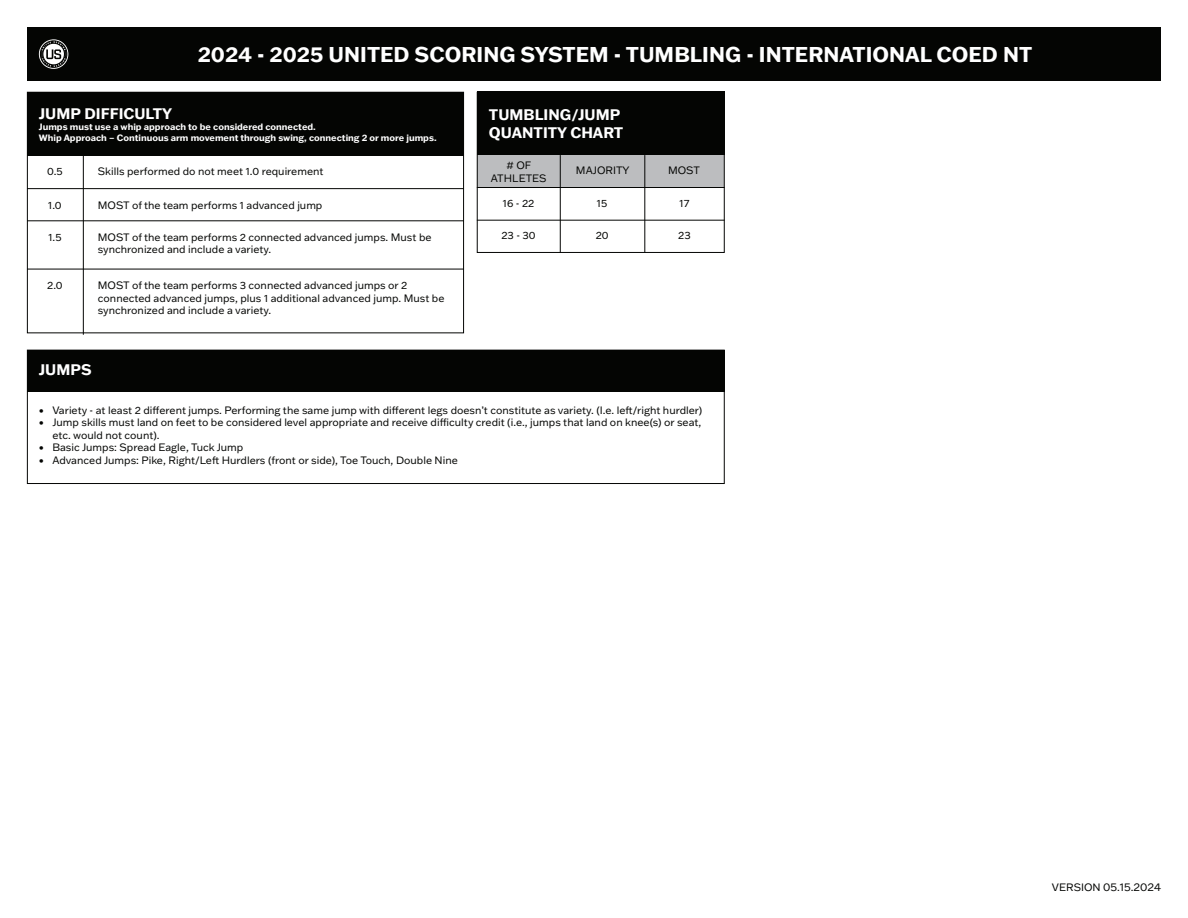
<style>
.page{position:relative;width:1188px;height:918px;background:#fff}
.page>*{position:absolute;margin:0;border:0;box-sizing:border-box;transform-origin:0 0}
.t1{font:700 21px "Franklin Gothic ATF";color:#fff}
.t2{font:700 15px/18px "Franklin Gothic ATF";color:#fff}
.t3{font:10.5px/12.6px "Franklin Gothic ATF";color:#040503}
.t4{font:700 9px/10.8px "Franklin Gothic ATF";color:#fff}
</style>
<div class="page">
<div style="left:27px;top:27px;width:1134px;height:54px;background:#040503"></div>
<svg style="left:38px;top:39px;width:31px;height:30px"></svg>
<div style="left:477px;top:155px;width:247px;height:33px;background:#bcbdbf"></div>
<div style="left:27px;top:350px;width:698px;height:42px;background:#040503"></div>
<div style="left:27px;top:350px;width:698px;height:134px;border:1px solid #040503"></div>
<div style="left:27px;top:92px;width:437px;height:63px;background:#040503"></div>
<div style="left:27px;top:92px;width:437px;height:241px;border:1px solid #040503"></div>
<hr style="left:27px;top:188px;width:437px;height:1px;background:#040503">
<hr style="left:27px;top:220px;width:437px;height:1px;background:#040503">
<hr style="left:27px;top:269px;width:437px;height:1px;background:#040503">
<hr style="left:83px;top:155px;width:1px;height:180px;background:#040503">
<div style="left:477px;top:92px;width:248px;height:63px;background:#040503"></div>
<hr style="left:477px;top:187px;width:248px;height:1px;background:#040503">
<hr style="left:477px;top:220px;width:248px;height:1px;background:#040503">
<hr style="left:560px;top:155px;width:1px;height:98px;background:#040503">
<hr style="left:644px;top:155px;width:1px;height:98px;background:#040503">
<div style="left:477px;top:92px;width:248px;height:161px;border:1px solid #040503"></div>
<h1 class="t1" style="left:198px;top:40px;width:836px">2024 - 2025 UNITED SCORING SYSTEM - TUMBLING - INTERNATIONAL COED NT</h1>
<h2 class="t2" style="left:39px;top:104px;width:135px">JUMP DIFFICULTY</h2>
<p class="t4" style="left:39px;top:121px;width:399px">Jumps must use a whip approach to be considered connected.<br>Whip Approach – Continuous arm movement through swing, connecting 2 or more jumps.</p>
<p class="t3" style="left:98px;top:164px;width:227px">Skills performed do not meet 1.0 requirement</p>
<p class="t3" style="left:48px;top:198px;width:15px">1.0</p>
<p class="t3" style="left:98px;top:198px;width:226px">MOST of the team performs 1 advanced jump</p>
<p class="t3" style="left:48px;top:230px;width:15px">1.5</p>
<p class="t3" style="left:98px;top:230px;width:335px">MOST of the team performs 2 connected advanced jumps. Must be synchronized and include a variety.</p>
<p class="t3" style="left:47px;top:279px;width:17px">2.0</p>
<p class="t3" style="left:98px;top:279px;width:348px">MOST of the team performs 3 connected advanced jumps or 2 connected advanced jumps, plus 1 additional advanced jump. Must be synchronized and include a variety.</p>
<p class="t3" style="left:47px;top:164px;width:17px">0.5</p>
<h2 class="t2" style="left:39px;top:361px;width:54px">JUMPS</h2>
<h2 class="t2" style="left:489px;top:105px;width:136px">TUMBLING/JUMP<br>QUANTITY CHART</h2>
<p class="t3" style="left:491px;top:159px;width:57px;text-align:center"># OF<br>ATHLETES</p>
<p class="t3" style="left:503px;top:196px;width:33px">16 - 22</p>
<p class="t3" style="left:502px;top:229px;width:36px">23 - 30</p>
<p class="t3" style="left:576px;top:164px;width:55px">MAJORITY</p>
<p class="t3" style="left:668px;top:163px;width:33px">MOST</p>
<p class="t3" style="left:597px;top:196px;width:12px">15</p>
<p class="t3" style="left:596px;top:229px;width:14px">20</p>
<p class="t3" style="left:680px;top:196px;width:11px">17</p>
<p class="t3" style="left:678px;top:229px;width:14px">23</p>
<p class="t3" style="left:39px;top:403px;width:665px">• Variety - at least 2 different jumps. Performing the same jump with different legs doesn’t constitute as variety. (I.e. left/right hurdler)</p>
<p class="t3" style="left:52px;top:416px;width:651px;text-indent:-14px">• Jump skills must land on feet to be considered level appropriate and receive difficulty credit (i.e., jumps that land on knee(s) or seat, etc. would not count).</p>
<p class="t3" style="left:39px;top:441px;width:206px">• Basic Jumps: Spread Eagle, Tuck Jump</p>
<p class="t3" style="left:39px;top:454px;width:421px">• Advanced Jumps: Pike, Right/Left Hurdlers (front or side), Toe Touch, Double Nine</p>
<p class="t3" style="left:1052px;top:881px;width:111px">VERSION 05.15.2024</p>
</div>
